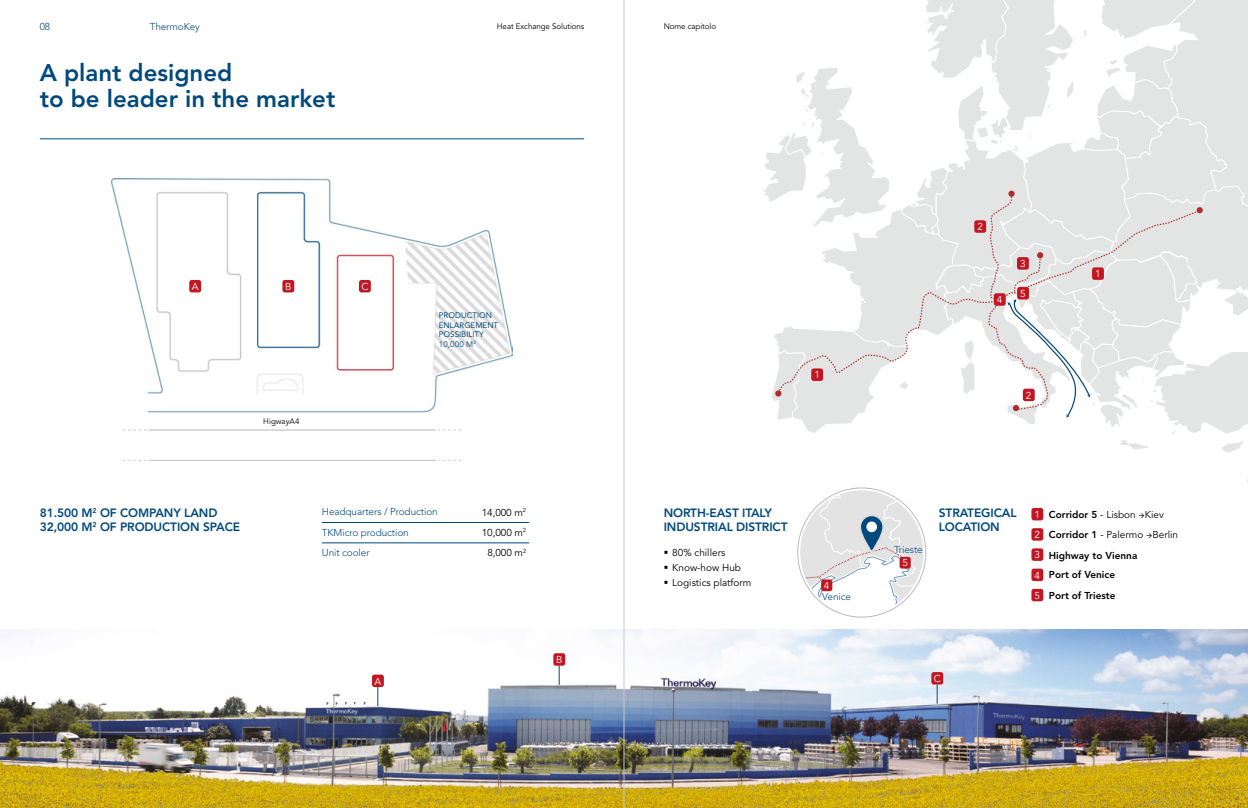
<style>
.page{position:relative;width:1248px;height:808px;background:#fff}
.page>*{position:absolute;margin:0;border:0;box-sizing:border-box;transform-origin:0 0}
.t1{font:800 24px/26px "Avenir LT Std";color:#00497c}
.t2{font:800 12px/14px "Avenir LT Std";letter-spacing:-.01em;color:#00497c}
.t3{font:800 10px/20.2px "Avenir LT Std";color:#000}
.t4{font:300 10px/20.2px "Avenir LT Std";letter-spacing:-.01em;color:#00497c}
.t5{font:10px/20.2px "Avenir LT Std";color:#000;text-align:center}
.t6{font:10px/20.2px "Avenir LT Std";color:#fff;text-align:justify}
.t7{font:500 8.5px "Avenir LT Std";color:#fff}
.t8{font:8px "Avenir LT Std";letter-spacing:-.01em;color:#000}
.t9{font:8px/9.6px "Avenir LT Std";color:#00497c}
.s1{font-style:inherit}
.s2{font-weight:400}
</style>
<div class="page">
<svg style="left:763px;top:0;width:484px;height:453px"></svg>
<svg style="left:799px;top:490px;width:124px;height:125px"></svg>
<div style="left:1031px;top:508px;width:12px;height:12px;background:#c01723;border-radius:2px"></div>
<div style="left:811px;top:368px;width:12px;height:13px;background:#c01723;border-radius:2px"></div>
<div style="left:1091px;top:267px;width:12px;height:13px;background:#c01723;border-radius:2px"></div>
<div style="left:993px;top:293px;width:12px;height:13px;background:#c01723;border-radius:2px"></div>
<div style="left:1022px;top:389px;width:12px;height:12px;background:#c01723;border-radius:2px"></div>
<div style="left:1017px;top:287px;width:11px;height:12px;background:#c01723;border-radius:2px"></div>
<div style="left:974px;top:220px;width:12px;height:13px;background:#c01723;border-radius:2px"></div>
<div style="left:1016px;top:257px;width:12px;height:13px;background:#c01723;border-radius:2px"></div>
<div style="left:1031px;top:528px;width:12px;height:13px;background:#c01723;border-radius:2px"></div>
<div style="left:1031px;top:548px;width:12px;height:13px;background:#c01723;border-radius:2px"></div>
<div style="left:821px;top:579px;width:11px;height:12px;background:#c01723;border-radius:2px"></div>
<div style="left:1031px;top:569px;width:12px;height:12px;background:#c01723;border-radius:2px"></div>
<div style="left:1031px;top:589px;width:12px;height:12px;background:#c01723;border-radius:2px"></div>
<img style="left:0;top:630px;width:1247px;height:178px">
<svg style="left:860px;top:515px;width:23px;height:36px"></svg>
<div style="left:859px;top:514px;width:25px;height:38px;border:2px solid #dedede;border-radius:11px"></div>
<div style="left:866px;top:521px;width:11px;height:11px;background:#fff;border-radius:50%"></div>
<svg style="left:377px;top:687px;width:1px;height:19px"></svg>
<svg style="left:557px;top:666px;width:3px;height:19px"></svg>
<svg style="left:935px;top:684px;width:2px;height:20px"></svg>
<div style="left:372px;top:674px;width:12px;height:13px;background:#c01723;border-radius:2px"></div>
<div style="left:553px;top:653px;width:12px;height:13px;background:#c01723;border-radius:2px"></div>
<div style="left:931px;top:672px;width:12px;height:12px;background:#c01723;border-radius:2px"></div>
<img style="left:111px;top:179px;width:402px;height:252px">
<div style="left:899px;top:557px;width:11px;height:11px;background:#c01723;border-radius:2px"></div>
<div style="left:189px;top:280px;width:12px;height:12px;background:#c01723;border-radius:2px"></div>
<div style="left:282px;top:280px;width:12px;height:12px;background:#c01723;border-radius:2px"></div>
<div style="left:359px;top:280px;width:12px;height:12px;background:#c01723;border-radius:2px"></div>
<hr style="left:40px;top:138px;width:543px;height:1px;background:#00497c">
<hr style="left:322px;top:522px;width:207px;height:1px;background:#00497c">
<hr style="left:322px;top:543px;width:207px;height:1px;background:#00497c">
<hr style="left:623px;top:0;width:1px;height:808px;background:#c9c9c9">
<p class="t4" style="left:40px;top:17px;width:12px">08</p>
<p class="t4" style="left:150px;top:17px;width:52px">ThermoKey</p>
<p class="t8" style="left:497px;top:21px;width:89px">Heat Exchange Solutions</p>
<h1 class="t1" style="left:40px;top:60px;width:297px">A plant designed<br>to be leader in the market</h1>
<p class="t6" style="left:192px;top:277px;width:8px">A</p>
<p class="t6" style="left:285px;top:277px;width:8px">B</p>
<p class="t6" style="left:361px;top:277px;width:9px">C</p>
<p class="t8" style="left:263px;top:417px;width:38px">HigwayA4</p>
<p class="t9" style="left:439px;top:310px;width:61px">PRODUCTION<br>ENLARGEMENT<br>POSSIBILITY<br><span class="s1">10,000 M</span><sup>2</sup></p>
<p class="t2" style="left:40px;top:506px;width:202px">81.500 M<sup>2</sup> OF COMPANY LAND<br>32,000 M<sup>2</sup> OF PRODUCTION SPACE</p>
<p class="t4" style="left:322px;top:502px;width:117px">Headquarters / Production</p>
<p class="t5" style="left:482px;top:502px;width:46px">14,000 m<sup>2<br></sup>10,000 m<sup>2<br></sup>8,000 m<sup>2</sup></p>
<p class="t4" style="left:322px;top:522px;width:88px">TKMicro production<br>Unit cooler</p>
<p class="t6" style="left:374px;top:671px;width:8px">A</p>
<p class="t7" style="left:555px;top:654px;width:7px">B</p>
<p class="t6" style="left:556px;top:650px;width:8px">B</p>
<p class="t8" style="left:663px;top:21px;width:54px">Nome capitolo</p>
<p class="t6" style="left:814px;top:365px;width:7px">1</p>
<p class="t6" style="left:977px;top:217px;width:7px">2</p>
<p class="t6" style="left:996px;top:290px;width:7px">4</p>
<p class="t6" style="left:1020px;top:254px;width:7px">3</p>
<p class="t6" style="left:1020px;top:284px;width:7px">5</p>
<p class="t6" style="left:1025px;top:385px;width:7px">2</p>
<p class="t6" style="left:1094px;top:264px;width:7px">1</p>
<p class="t2" style="left:663px;top:506px;width:125px">NORTH-EAST ITALY<br>INDUSTRIAL DISTRICT</p>
<p class="t5" style="left:663px;top:543px;width:63px">▪ 80% chillers</p>
<p class="t5" style="left:663px;top:558px;width:79px">▪ Know-how Hub</p>
<p class="t5" style="left:663px;top:573px;width:89px">▪ Logistics platform</p>
<p class="t6" style="left:823px;top:576px;width:7px">4</p>
<p class="t4" style="left:822px;top:587px;width:30px">Venice</p>
<p class="t4" style="left:894px;top:539px;width:30px">Trieste</p>
<p class="t6" style="left:902px;top:553px;width:7px">5</p>
<p class="t2" style="left:938px;top:506px;width:79px">STRATEGICAL<br>LOCATION</p>
<p class="t6" style="left:1034px;top:505px;width:7px">1</p>
<p class="t6" style="left:1034px;top:525px;width:7px">2<br>3<br>4<br>5</p>
<p class="t3" style="left:1048px;top:504px;width:131px">Corridor 5 <span class="s2">- Lisbon</span> →<span class="s2">Kiev<br></span>Corridor 1 <span class="s2">- Palermo</span> →<span class="s2">Berlin<br></span>Highway to Vienna<br>Port of Venice<br>Port of Trieste</p>
<p class="t7" style="left:932px;top:673px;width:7px">B</p>
<p class="t6" style="left:933px;top:669px;width:9px">C</p>
</div>
